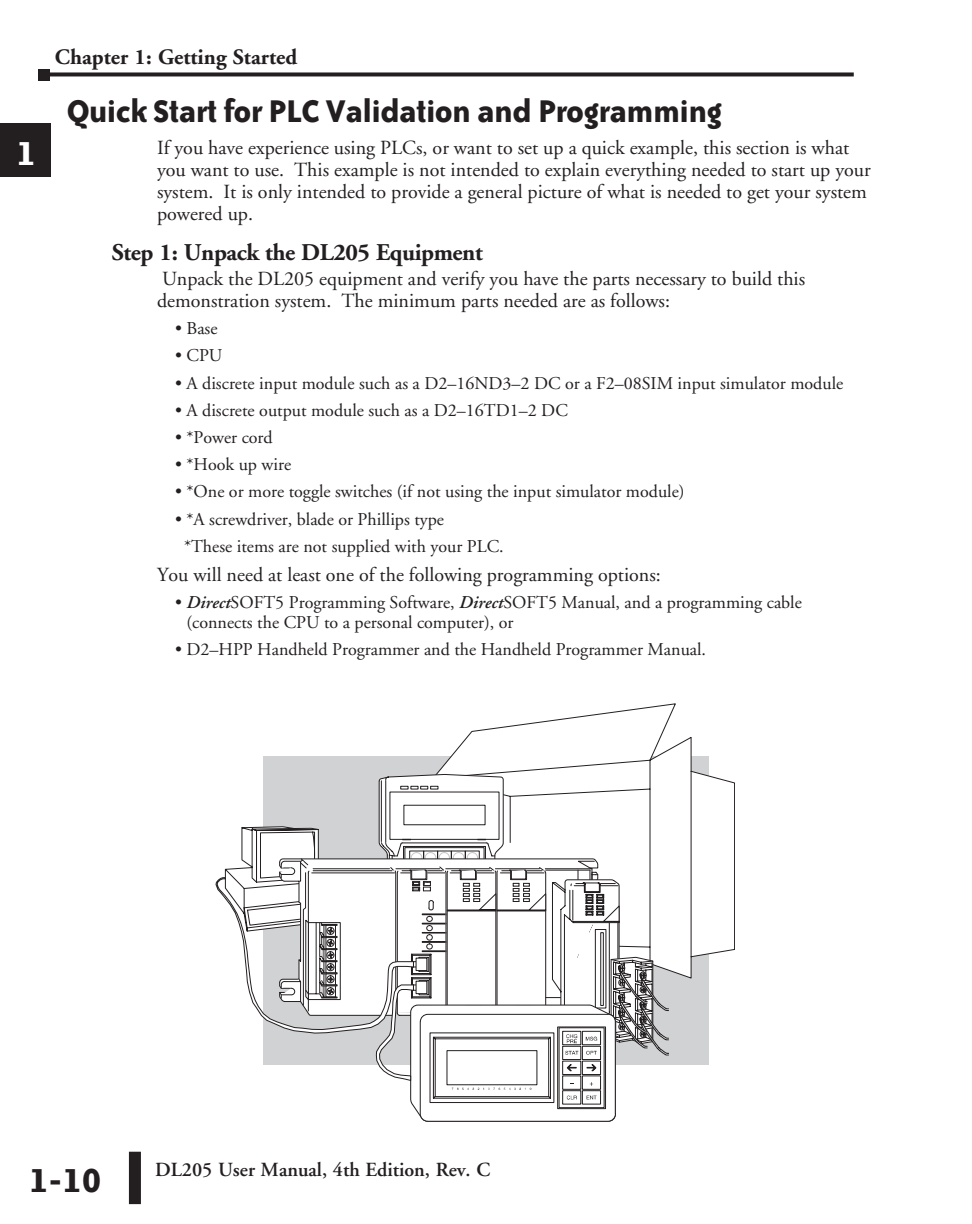
<style>
.page{position:relative;width:972px;height:1224px;background:#fff}
.page>*{position:absolute;margin:0;border:0;box-sizing:border-box;transform-origin:0 0}
.t1{font:700 40px "Bailey Sans ITC";color:#231f20}
.t2{font:700 40px "Bailey Sans ITC";color:#fff}
.Head{font:700 36px "Bailey Sans ITC";letter-spacing:-.02em;color:#231f20}
.Subhead{font:700 24px "Adobe Garamond";letter-spacing:-.02em;color:#231f20}
.t3{font:700 22px "Adobe Garamond";color:#231f20}
.Body{font:20px/22px "Adobe Garamond";color:#231f20}
.t4{font:600 20px "Adobe Garamond";color:#231f20}
.Body_bullet{font:18px/20px "Adobe Garamond";color:#231f20}
.s1{font-weight:600;font-style:italic}
</style>
<div class="page">
<div style="left:129px;top:1152px;width:12px;height:52px;background:#231f20"></div>
<svg style="left:50px;top:72px;width:804px;height:4px;background:#3d393a"></svg>
<div style="left:38px;top:69px;width:12px;height:11px;background:#231f20"></div>
<div style="left:0;top:123px;width:50px;height:54px;background:#231f20"></div>
<div style="left:263px;top:756px;width:446px;height:308px;background:#d1d2d4"></div>
<svg style="left:436px;top:703px;width:299px;height:276px"></svg>
<svg style="left:216px;top:774px;width:453px;height:348px"></svg>
<h1 class="t2" style="left:16px;top:132px;width:22px">1</h1>
<p class="t3" style="left:55px;top:45px;width:244px">Chapter 1: Getting Started</p>
<p class="Head" style="left:67px;top:91px;width:657px">Quick Start for PLC Validation and Programming</p>
<p class="Body" style="left:157px;top:137px;width:715px">If you have experience using PLCs, or want to set up a quick example, this section is what you want to use. This example is not intended to explain everything needed to start up your system. It is only intended to provide a general picture of what is needed to get your system powered up.</p>
<p class="Subhead" style="left:112px;top:240px;width:372px">Step 1: Unpack the DL205 Equipment</p>
<p class="Body" style="left:157px;top:268px;width:650px">Unpack the DL205 equipment and verify you have the parts necessary to build this demonstration system. The minimum parts needed are as follows:</p>
<p class="Body_bullet" style="left:175px;top:319px;width:44px">• Base</p>
<p class="Body_bullet" style="left:175px;top:346px;width:49px">• CPU</p>
<p class="Body_bullet" style="left:175px;top:373px;width:670px">• A discrete input module such as a D2–16ND3–2 DC or a F2–08SIM input simulator module</p>
<p class="Body_bullet" style="left:175px;top:401px;width:394px">• A discrete output module such as a D2–16TD1–2 DC</p>
<p class="Body_bullet" style="left:175px;top:428px;width:99px">• *Power cord</p>
<p class="Body_bullet" style="left:175px;top:455px;width:118px">• *Hook up wire</p>
<p class="Body_bullet" style="left:175px;top:482px;width:511px">• *One or more toggle switches (if not using the input simulator module)</p>
<p class="Body_bullet" style="left:175px;top:509px;width:271px">• *A screwdriver, blade or Phillips type</p>
<p class="Body_bullet" style="left:184px;top:537px;width:321px">*These items are not supplied with your PLC.</p>
<p class="Body" style="left:157px;top:564px;width:505px">You will need at least one of the following programming options:</p>
<p class="Body_bullet" style="left:186px;top:593px;width:617px;text-indent:-11px">• <span class="s1">Direct</span>SOFT5 Programming Software, <span class="s1">Direct</span>SOFT5 Manual, and a programming cable (connects the CPU to a personal computer), or</p>
<p class="Body_bullet" style="left:175px;top:640px;width:533px">• D2–HPP Handheld Programmer and the Handheld Programmer Manual.</p>
<h1 class="t1" style="left:29px;top:1158px;width:75px">1-10</h1>
<p class="t4" style="left:155px;top:1158px;width:337px">DL205 User Manual, 4th Edition, Rev. C</p>
</div>
